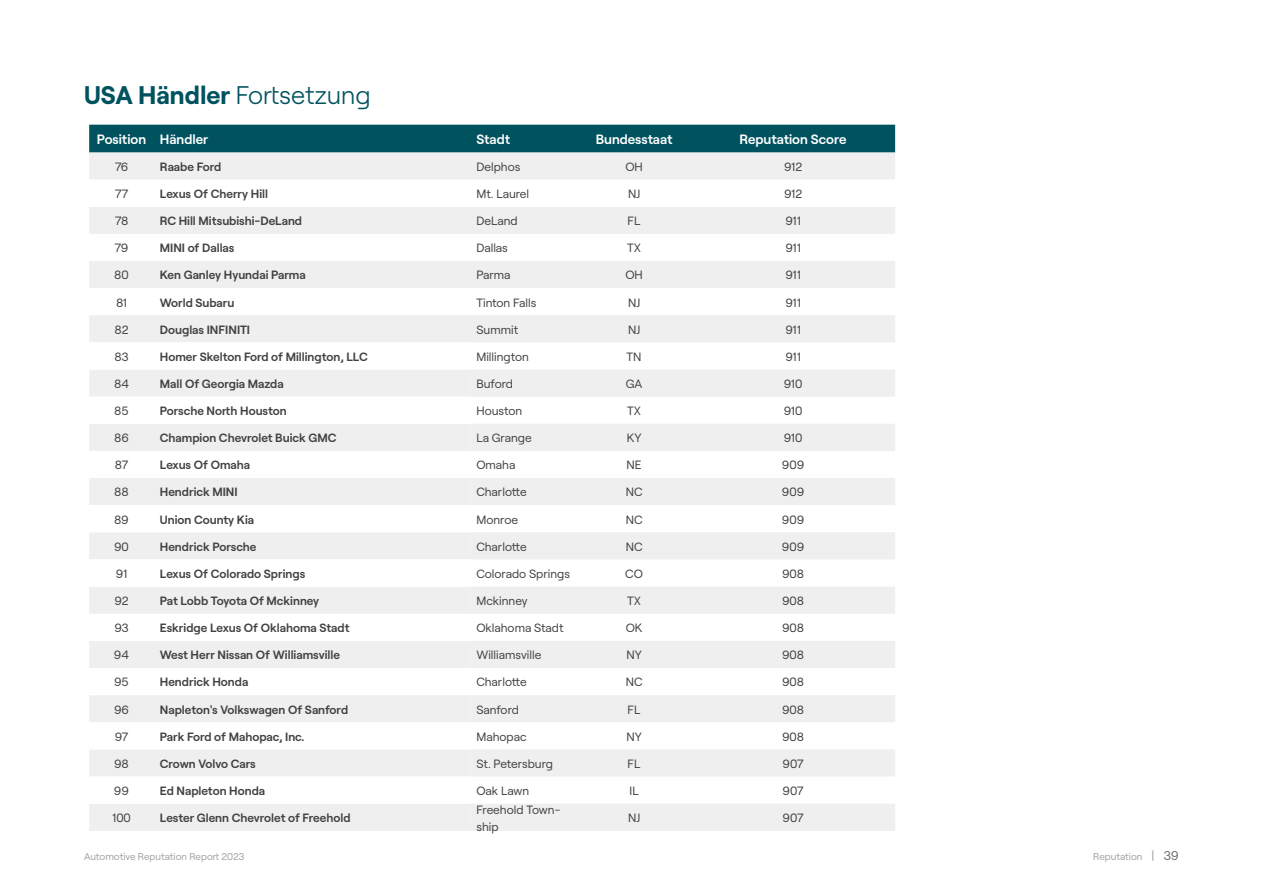
<style>
.page{position:relative;width:1263px;height:893px;background:#fff}
.page>*{position:absolute;margin:0;border:0;box-sizing:border-box;transform-origin:0 0}
.D_head{font:300 25.5px "Roobert";letter-spacing:-.005em;color:#00525f}
.Body_9_5_16{font:600 13.5px "Roobert";color:#fff}
.Table_8_5{font:600 12px "Roobert";color:#414042}
.Table_8_5-2{font:12px/17px "Roobert";color:#414042}
.t1{font:9.9px "Roobert";color:#9fa1a4}
.s1{font-weight:700}
.s2{font-size:12.75px}
.s3{font-size:12.75px;color:#6d6e71}
</style>
<div class="page">
<div style="left:89px;top:125px;width:806px;height:28px;background:#00525f"></div>
<div style="left:89px;top:153px;width:806px;height:26px;background:#efefef"></div>
<svg style="left:89px;top:207px;width:806px;height:81px;fill:#efefef"></svg>
<svg style="left:89px;top:315px;width:806px;height:516px;fill:#efefef"></svg>
<svg style="left:89px;top:342px;width:381px;height:462px"></svg>
<p class="D_head" style="left:84px;top:76px;width:288px"><span class="s1">USA Händler</span> Fortsetzung</p>
<p class="Body_9_5_16" style="left:97px;top:129px;width:51px">Position</p>
<p class="Body_9_5_16" style="left:160px;top:129px;width:50px">Händler</p>
<p class="Body_9_5_16" style="left:476px;top:129px;width:35px">Stadt</p>
<p class="Body_9_5_16" style="left:596px;top:129px;width:78px">Bundesstaat</p>
<p class="Body_9_5_16" style="left:740px;top:129px;width:108px">Reputation Score</p>
<p class="Table_8_5-2" style="left:115px;top:157px;width:15px">76</p>
<p class="Table_8_5" style="left:160px;top:157px;width:63px">Raabe Ford</p>
<p class="Table_8_5-2" style="left:476px;top:157px;width:45px">Delphos</p>
<p class="Table_8_5-2" style="left:625px;top:157px;width:19px">OH</p>
<p class="Table_8_5-2" style="left:784px;top:157px;width:20px">912</p>
<p class="Table_8_5-2" style="left:115px;top:184px;width:15px">77</p>
<p class="Table_8_5" style="left:160px;top:185px;width:110px">Lexus Of Cherry Hill</p>
<p class="Table_8_5-2" style="left:476px;top:184px;width:54px">Mt. Laurel</p>
<p class="Table_8_5-2" style="left:628px;top:184px;width:14px">NJ</p>
<p class="Table_8_5-2" style="left:784px;top:184px;width:20px">912</p>
<p class="Table_8_5-2" style="left:115px;top:212px;width:15px">78</p>
<p class="Table_8_5" style="left:160px;top:212px;width:144px">RC Hill Mitsubishi-DeLand</p>
<p class="Table_8_5-2" style="left:476px;top:212px;width:43px">DeLand</p>
<p class="Table_8_5-2" style="left:628px;top:212px;width:14px">FL</p>
<p class="Table_8_5-2" style="left:785px;top:212px;width:17px">911</p>
<p class="Table_8_5-2" style="left:115px;top:239px;width:15px">79</p>
<p class="Table_8_5" style="left:160px;top:239px;width:76px">MINI of Dallas</p>
<p class="Table_8_5-2" style="left:476px;top:239px;width:33px">Dallas</p>
<p class="Table_8_5-2" style="left:627px;top:239px;width:15px">TX</p>
<p class="Table_8_5-2" style="left:785px;top:239px;width:17px">911</p>
<p class="Table_8_5-2" style="left:114px;top:266px;width:16px">80</p>
<p class="Table_8_5" style="left:160px;top:266px;width:147px">Ken Ganley Hyundai Parma</p>
<p class="Table_8_5-2" style="left:476px;top:266px;width:36px">Parma</p>
<p class="Table_8_5-2" style="left:625px;top:266px;width:19px">OH</p>
<p class="Table_8_5-2" style="left:785px;top:266px;width:17px">911</p>
<p class="Table_8_5-2" style="left:116px;top:293px;width:12px">81</p>
<p class="Table_8_5" style="left:160px;top:293px;width:76px">World Subaru</p>
<p class="Table_8_5-2" style="left:476px;top:293px;width:61px">Tinton Falls</p>
<p class="Table_8_5-2" style="left:628px;top:293px;width:14px">NJ</p>
<p class="Table_8_5-2" style="left:785px;top:293px;width:17px">911</p>
<p class="Table_8_5-2" style="left:115px;top:320px;width:15px">82</p>
<p class="Table_8_5" style="left:160px;top:320px;width:92px">Douglas INFINITI</p>
<p class="Table_8_5-2" style="left:476px;top:320px;width:43px">Summit</p>
<p class="Table_8_5-2" style="left:628px;top:320px;width:14px">NJ</p>
<p class="Table_8_5-2" style="left:785px;top:320px;width:17px">911</p>
<p class="Table_8_5-2" style="left:114px;top:347px;width:16px">83</p>
<p class="Table_8_5" style="left:160px;top:347px;width:209px">Homer Skelton Ford of Millington, LLC</p>
<p class="Table_8_5-2" style="left:476px;top:347px;width:54px">Millington</p>
<p class="Table_8_5-2" style="left:627px;top:347px;width:16px">TN</p>
<p class="Table_8_5-2" style="left:785px;top:347px;width:17px">911</p>
<p class="Table_8_5-2" style="left:114px;top:374px;width:16px">84</p>
<p class="Table_8_5" style="left:160px;top:374px;width:125px">Mall Of Georgia Mazda</p>
<p class="Table_8_5-2" style="left:476px;top:374px;width:38px">Buford</p>
<p class="Table_8_5-2" style="left:626px;top:374px;width:18px">GA</p>
<p class="Table_8_5-2" style="left:784px;top:374px;width:20px">910</p>
<p class="Table_8_5-2" style="left:114px;top:401px;width:16px">85</p>
<p class="Table_8_5" style="left:160px;top:402px;width:128px">Porsche North Houston</p>
<p class="Table_8_5-2" style="left:476px;top:401px;width:47px">Houston</p>
<p class="Table_8_5-2" style="left:627px;top:401px;width:15px">TX</p>
<p class="Table_8_5-2" style="left:784px;top:401px;width:20px">910</p>
<p class="Table_8_5-2" style="left:114px;top:428px;width:16px">86</p>
<p class="Table_8_5" style="left:160px;top:429px;width:178px">Champion Chevrolet Buick GMC</p>
<p class="Table_8_5-2" style="left:476px;top:428px;width:57px">La Grange</p>
<p class="Table_8_5-2" style="left:627px;top:428px;width:16px">KY</p>
<p class="Table_8_5-2" style="left:784px;top:428px;width:20px">910</p>
<p class="Table_8_5-2" style="left:115px;top:456px;width:15px">87</p>
<p class="Table_8_5" style="left:160px;top:456px;width:92px">Lexus Of Omaha</p>
<p class="Table_8_5-2" style="left:476px;top:456px;width:40px">Omaha</p>
<p class="Table_8_5-2" style="left:627px;top:456px;width:17px">NE</p>
<p class="Table_8_5-2" style="left:782px;top:456px;width:24px">909</p>
<p class="Table_8_5-2" style="left:114px;top:483px;width:16px">88</p>
<p class="Table_8_5" style="left:160px;top:483px;width:79px">Hendrick MINI</p>
<p class="Table_8_5-2" style="left:476px;top:483px;width:52px">Charlotte</p>
<p class="Table_8_5-2" style="left:626px;top:483px;width:18px">NC</p>
<p class="Table_8_5-2" style="left:782px;top:483px;width:24px">909</p>
<p class="Table_8_5-2" style="left:114px;top:510px;width:16px">89</p>
<p class="Table_8_5" style="left:160px;top:510px;width:96px">Union County Kia</p>
<p class="Table_8_5-2" style="left:476px;top:510px;width:43px">Monroe</p>
<p class="Table_8_5-2" style="left:626px;top:510px;width:18px">NC</p>
<p class="Table_8_5-2" style="left:782px;top:510px;width:24px">909</p>
<p class="Table_8_5-2" style="left:114px;top:537px;width:16px">90</p>
<p class="Table_8_5" style="left:160px;top:537px;width:98px">Hendrick Porsche</p>
<p class="Table_8_5-2" style="left:476px;top:537px;width:52px">Charlotte</p>
<p class="Table_8_5-2" style="left:626px;top:537px;width:18px">NC</p>
<p class="Table_8_5-2" style="left:782px;top:537px;width:24px">909</p>
<p class="Table_8_5-2" style="left:116px;top:564px;width:13px">91</p>
<p class="Table_8_5" style="left:160px;top:564px;width:147px">Lexus Of Colorado Springs</p>
<p class="Table_8_5-2" style="left:476px;top:564px;width:95px">Colorado Springs</p>
<p class="Table_8_5-2" style="left:625px;top:564px;width:19px">CO</p>
<p class="Table_8_5-2" style="left:782px;top:564px;width:24px">908</p>
<p class="Table_8_5-2" style="left:114px;top:591px;width:16px">92</p>
<p class="Table_8_5" style="left:160px;top:591px;width:161px">Pat Lobb Toyota Of Mckinney</p>
<p class="Table_8_5-2" style="left:476px;top:591px;width:53px">Mckinney</p>
<p class="Table_8_5-2" style="left:627px;top:591px;width:15px">TX</p>
<p class="Table_8_5-2" style="left:782px;top:591px;width:24px">908</p>
<p class="Table_8_5-2" style="left:114px;top:618px;width:16px">93</p>
<p class="Table_8_5" style="left:160px;top:619px;width:191px">Eskridge Lexus Of Oklahoma Stadt</p>
<p class="Table_8_5-2" style="left:476px;top:618px;width:89px">Oklahoma Stadt</p>
<p class="Table_8_5-2" style="left:626px;top:618px;width:18px">OK</p>
<p class="Table_8_5-2" style="left:782px;top:618px;width:24px">908</p>
<p class="Table_8_5-2" style="left:114px;top:646px;width:17px">94</p>
<p class="Table_8_5" style="left:160px;top:646px;width:182px">West Herr Nissan Of Williamsville</p>
<p class="Table_8_5-2" style="left:476px;top:646px;width:66px">Williamsville</p>
<p class="Table_8_5-2" style="left:626px;top:646px;width:17px">NY</p>
<p class="Table_8_5-2" style="left:782px;top:646px;width:24px">908</p>
<p class="Table_8_5-2" style="left:114px;top:673px;width:16px">95</p>
<p class="Table_8_5" style="left:160px;top:673px;width:90px">Hendrick Honda</p>
<p class="Table_8_5-2" style="left:476px;top:673px;width:52px">Charlotte</p>
<p class="Table_8_5-2" style="left:626px;top:673px;width:18px">NC</p>
<p class="Table_8_5-2" style="left:782px;top:673px;width:24px">908</p>
<p class="Table_8_5-2" style="left:114px;top:700px;width:17px">96</p>
<p class="Table_8_5" style="left:160px;top:700px;width:190px">Napleton's Volkswagen Of Sanford</p>
<p class="Table_8_5-2" style="left:476px;top:700px;width:44px">Sanford</p>
<p class="Table_8_5-2" style="left:628px;top:700px;width:14px">FL</p>
<p class="Table_8_5-2" style="left:782px;top:700px;width:24px">908</p>
<p class="Table_8_5-2" style="left:115px;top:727px;width:15px">97</p>
<p class="Table_8_5" style="left:160px;top:727px;width:146px">Park Ford of Mahopac, Inc.</p>
<p class="Table_8_5-2" style="left:476px;top:727px;width:52px">Mahopac</p>
<p class="Table_8_5-2" style="left:626px;top:727px;width:17px">NY</p>
<p class="Table_8_5-2" style="left:782px;top:727px;width:24px">908</p>
<p class="Table_8_5-2" style="left:114px;top:754px;width:16px">98</p>
<p class="Table_8_5" style="left:160px;top:754px;width:97px">Crown Volvo Cars</p>
<p class="Table_8_5-2" style="left:476px;top:754px;width:78px">St. Petersburg</p>
<p class="Table_8_5-2" style="left:628px;top:754px;width:14px">FL</p>
<p class="Table_8_5-2" style="left:782px;top:754px;width:23px">907</p>
<p class="Table_8_5-2" style="left:114px;top:781px;width:17px">99</p>
<p class="Table_8_5" style="left:160px;top:781px;width:107px">Ed Napleton Honda</p>
<p class="Table_8_5-2" style="left:476px;top:781px;width:54px">Oak Lawn</p>
<p class="Table_8_5-2" style="left:630px;top:781px;width:11px">IL</p>
<p class="Table_8_5-2" style="left:782px;top:781px;width:23px">907</p>
<p class="Table_8_5-2" style="left:112px;top:808px;width:20px">100</p>
<p class="Table_8_5" style="left:160px;top:809px;width:192px">Lester Glenn Chevrolet of Freehold</p>
<p class="Table_8_5-2" style="left:476px;top:800px;width:85px">Freehold Town&shy;ship</p>
<p class="Table_8_5-2" style="left:628px;top:808px;width:14px">NJ</p>
<p class="Table_8_5-2" style="left:782px;top:808px;width:23px">907</p>
<p class="t1" style="left:84px;top:849px;width:162px">Automotive Reputation Report 2023</p>
<p class="t1" style="left:1093px;top:849px;width:87px">Reputation <span class="s2">|</span> <span class="s3">39</span></p>
</div>
